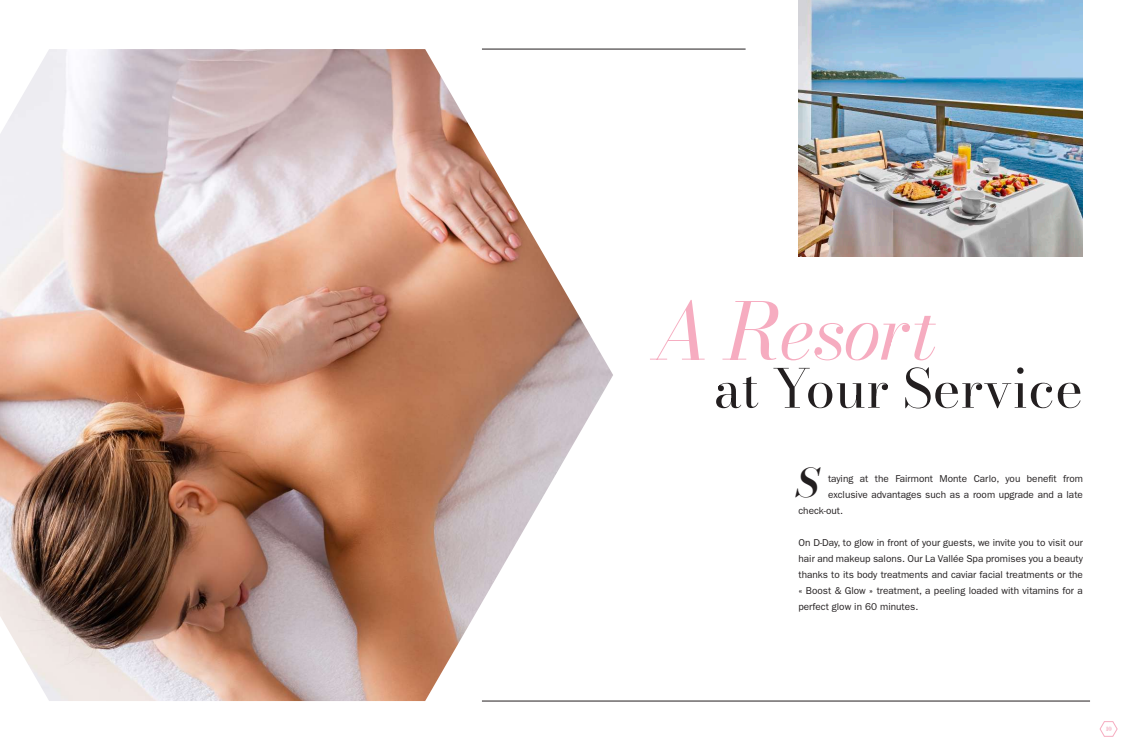
<style>
.page{position:relative;width:1134px;height:752px;background:#fff}
.page>*{position:absolute;margin:0;border:0;box-sizing:border-box;transform-origin:0 0}
.t1{font:italic 78.1px "Bodoni Moda 18 pt";letter-spacing:-.025em;color:#f6acc0}
.t2{font:53px "Bodoni Moda 18 pt";color:#231f20}
.t3{font:italic 600 39.2px "Bodoni Moda 18 pt";color:#231f20}
.t4{font:10px/16px "ITC Franklin Gothic Std";color:#231f20;text-align:justify}
.t5{font:7px "Modern";color:#f6acc0}
</style>
<div class="page">
<svg style="left:1100px;top:721px;width:17px;height:15px"></svg>
<img style="left:0;top:49px;width:613px;height:651px">
<img style="left:798px;top:0;width:285px;height:257px">
<hr style="left:482px;top:700px;width:608px;height:1px;background:#231f20">
<hr style="left:482px;top:49px;width:264px;height:1px;background:#231f20">
<h1 class="t1" style="left:653px;top:278px;width:284px">A Resort</h1>
<h2 class="t2" style="left:714px;top:352px;width:371px">at Your Service</h2>
<h3 class="t3" style="left:797px;top:455px;width:24px">S</h3>
<p class="t4" style="left:828px;top:470px;width:256px">taying at the Fairmont Monte Carlo, you benefit from</p>
<p class="t4" style="left:828px;top:486px;width:256px">exclusive advantages such as a room upgrade and a late</p>
<p class="t4" style="left:798px;top:502px;width:46px">check-out.</p>
<p class="t4" style="left:798px;top:534px;width:286px">On D-Day, to glow in front of your guests, we invite you to visit our hair and makeup salons. Our La Vallée Spa promises you a beauty thanks to its body treatments and caviar facial treatments or the « Boost &amp; Glow » treatment, a peeling loaded with vitamins for a perfect glow in 60 minutes.</p>
<p class="t5" style="left:1105px;top:724px;width:8px">10</p>
</div>
